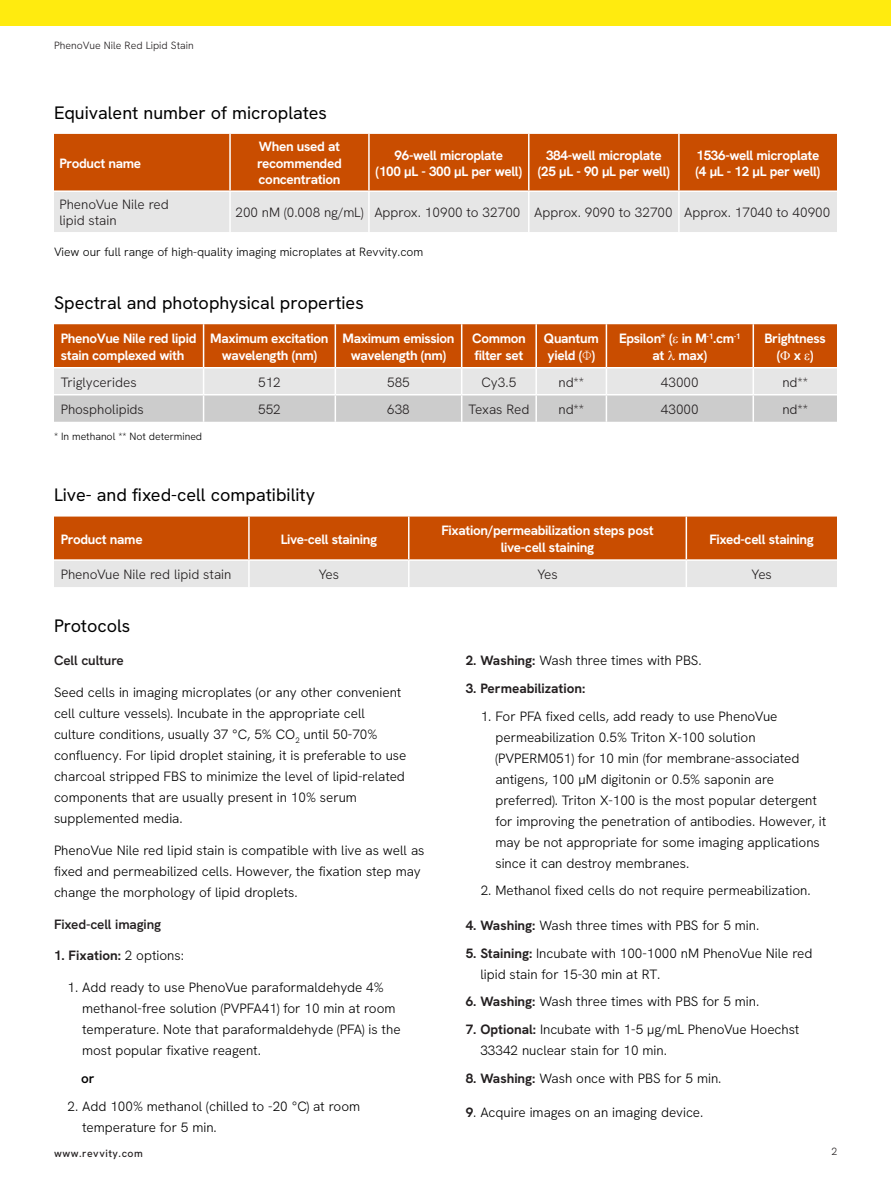
<style>
.page{position:relative;width:891px;height:1188px;background:#fff}
.page>*{position:absolute;margin:0;border:0;box-sizing:border-box;transform-origin:0 0}
.Sub_Head{font:18px "Hanken Grotesk";color:#000}
.Body_Copy{font:300 13.5px/21px "Hanken Grotesk";color:#000}
.Table_Head{font:700 13.5px/16.5px "Hanken Grotesk";letter-spacing:-.025em;color:#fff;text-align:center}
.Table_Body_Black{font:300 13.5px/16.5px "Hanken Grotesk";color:#231f20}
.Body_Copy-2{font:700 13.5px "Hanken Grotesk";color:#231f20}
.Paragraph_Title{font:600 13.5px "Hanken Grotesk";letter-spacing:-.01em;color:#231f20}
.Body_Copy-3{font:600 13.5px "Hanken Grotesk";color:#000}
.Captions{font:300 12px "Hanken Grotesk";color:#000}
.t1{font:300 10.5px "Hanken Grotesk";color:#231f20}
.Captions-2{font:300 10.5px "Hanken Grotesk";color:#000}
.t2{font:500 10.5px "Hanken Grotesk";letter-spacing:.05em;color:#231f20}
.s1{font-family:"Source Serif Pro";font-weight:300}
.s2{font-weight:300;color:#000}
.s3{font-weight:700;color:#231f20}
</style>
<div class="page">
<div style="left:0;top:0;width:891px;height:26px;background:#ffeb0f"></div>
<div style="left:54px;top:134px;width:783px;height:56px;background:#c94d00"></div>
<div style="left:54px;top:192px;width:783px;height:40px;background:#e6e6e6"></div>
<hr style="left:229px;top:134px;width:2px;height:56px;background:#fff">
<hr style="left:368px;top:134px;width:2px;height:56px;background:#fff">
<hr style="left:528px;top:134px;width:2px;height:56px;background:#fff">
<hr style="left:678px;top:134px;width:2px;height:56px;background:#fff">
<hr style="left:229px;top:192px;width:2px;height:40px;background:#fff">
<hr style="left:368px;top:192px;width:2px;height:40px;background:#fff">
<hr style="left:528px;top:192px;width:2px;height:40px;background:#fff">
<hr style="left:678px;top:192px;width:2px;height:40px;background:#fff">
<svg style="left:54px;top:517px;width:783px;height:70px;background:#d58a5c"></svg>
<svg style="left:54px;top:324px;width:783px;height:98px;background:#d39e7d"></svg>
<p class="t1" style="left:54px;top:39px;width:141px">PhenoVue Nile Red Lipid Stain</p>
<p class="Sub_Head" style="left:54px;top:101px;width:275px">Equivalent number of microplates</p>
<p class="Table_Head" style="left:59px;top:155px;width:83px">Product name</p>
<p class="Table_Head" style="left:257px;top:138px;width:86px;text-align:left">When used at recommended concentration</p>
<p class="Table_Head" style="left:376px;top:146px;width:148px">96-well microplate<br>(100 μL - 300 μL per well)</p>
<p class="Table_Head" style="left:538px;top:146px;width:134px">384-well microplate (25 μL - 90 μL per well)</p>
<p class="Table_Head" style="left:696px;top:146px;width:126px;text-align:left">1536-well microplate (4 μL - 12 μL per well)</p>
<p class="Table_Body_Black" style="left:59px;top:195px;width:111px">PhenoVue Nile red lipid stain</p>
<p class="Table_Body_Black" style="left:235px;top:204px;width:130px">200 nM (0.008 ng/mL)</p>
<p class="Table_Body_Black" style="left:374px;top:204px;width:148px">Approx. 10900 to 32700</p>
<p class="Table_Body_Black" style="left:534px;top:204px;width:140px">Approx. 9090 to 32700</p>
<p class="Table_Body_Black" style="left:684px;top:204px;width:148px">Approx. 17040 to 40900</p>
<p class="Captions" style="left:54px;top:244px;width:371px">View our full range of high-quality imaging microplates at Revvity.com</p>
<p class="Sub_Head" style="left:54px;top:291px;width:311px">Spectral and photophysical properties</p>
<p class="Table_Head" style="left:61px;top:330px;width:137px;text-align:left">PhenoVue Nile red lipid stain complexed with</p>
<p class="Table_Head" style="left:210px;top:330px;width:120px">Maximum excitation wavelength (nm)</p>
<p class="Table_Head" style="left:342px;top:330px;width:114px">Maximum emission wavelength (nm)</p>
<p class="Table_Head" style="left:472px;top:330px;width:55px;text-align:left">Common filter set</p>
<p class="Table_Head" style="left:544px;top:330px;width:57px;text-align:left">Quantum yield (<span class="s1">Φ</span>)</p>
<p class="Table_Head" style="left:619px;top:330px;width:123px">Epsilon* ( in M<sup>-1</sup>.cm<sup>-1 </sup>at max)</p>
<p class="Table_Head" style="left:764px;top:330px;width:63px">Brightness ( x )</p>
<p class="Table_Body_Black" style="left:61px;top:373px;width:77px">Triglycerides</p>
<p class="Table_Body_Black" style="left:258px;top:373px;width:24px">512</p>
<p class="Table_Body_Black" style="left:387px;top:373px;width:24px">585</p>
<p class="Table_Body_Black" style="left:482px;top:373px;width:36px">Cy3.5</p>
<p class="Table_Body_Black" style="left:559px;top:373px;width:27px">nd**</p>
<p class="Table_Body_Black" style="left:661px;top:373px;width:39px">43000</p>
<p class="Table_Body_Black" style="left:782px;top:373px;width:27px">nd**</p>
<p class="Table_Body_Black" style="left:61px;top:400px;width:85px">Phospholipids</p>
<p class="Table_Body_Black" style="left:258px;top:400px;width:24px">552</p>
<p class="Table_Body_Black" style="left:387px;top:400px;width:24px">638</p>
<p class="Table_Body_Black" style="left:468px;top:400px;width:62px">Texas Red</p>
<p class="Table_Body_Black" style="left:559px;top:400px;width:27px">nd**</p>
<p class="Table_Body_Black" style="left:661px;top:400px;width:39px">43000</p>
<p class="Table_Body_Black" style="left:782px;top:400px;width:27px">nd**</p>
<p class="Captions-2" style="left:54px;top:429px;width:150px">* In methanol ** Not determined</p>
<p class="Sub_Head" style="left:54px;top:483px;width:263px">Live- and fixed-cell compatibility</p>
<p class="Table_Head" style="left:61px;top:530px;width:83px">Product name</p>
<p class="Table_Head" style="left:281px;top:530px;width:98px">Live-cell staining</p>
<p class="Table_Head" style="left:441px;top:522px;width:214px">Fixation/permeabilization steps post live‑cell staining</p>
<p class="Table_Head" style="left:709px;top:530px;width:106px">Fixed-cell staining</p>
<p class="Table_Body_Black" style="left:61px;top:566px;width:172px">PhenoVue Nile red lipid stain</p>
<p class="Table_Body_Black" style="left:319px;top:566px;width:22px">Yes</p>
<p class="Table_Body_Black" style="left:537px;top:566px;width:22px">Yes</p>
<p class="Table_Body_Black" style="left:751px;top:566px;width:22px">Yes</p>
<p class="Sub_Head" style="left:54px;top:614px;width:78px">Protocols</p>
<p class="Paragraph_Title" style="left:54px;top:652px;width:71px">Cell culture</p>
<p class="Body_Copy" style="left:54px;top:682px;width:354px">Seed cells in imaging microplates (or any other convenient cell culture vessels). Incubate in the appropriate cell culture conditions, usually 37 °C, 5% CO<sub>2</sub> until 50-70% confluency. For lipid droplet staining, it is preferable to use charcoal stripped FBS to minimize the level of lipid-related components that are usually present in 10% serum supplemented media.</p>
<p class="Body_Copy" style="left:54px;top:839px;width:372px">PhenoVue Nile red lipid stain is compatible with live as well as fixed and permeabilized cells. However, the fixation step may change the morphology of lipid droplets.</p>
<p class="Paragraph_Title" style="left:54px;top:915px;width:109px">Fixed-cell imaging</p>
<p class="Body_Copy-2" style="left:54px;top:947px;width:132px">1. Fixation: <span class="s2">2 options:</span></p>
<p class="Body_Copy" style="left:82px;top:977px;width:320px;text-indent:-15px">1. Add ready to use PhenoVue paraformaldehyde 4% methanol-free solution (PVPFA41) for 10 min at room temperature. Note that paraformaldehyde (PFA) is the most popular fixative reagent.</p>
<p class="Body_Copy-3" style="left:81px;top:1070px;width:15px">or</p>
<p class="Body_Copy" style="left:82px;top:1095px;width:280px;text-indent:-15px">2. Add 100% methanol (chilled to -20 °C) at room temperature for 5 min.</p>
<p class="Body_Copy" style="left:466px;top:650px;width:238px"><span class="s3">2. Washing:</span> Wash three times with PBS.</p>
<p class="Body_Copy-2" style="left:466px;top:680px;width:121px">3. Permeabilization:</p>
<p class="Body_Copy" style="left:495px;top:705px;width:332px;text-indent:-15px">1. For PFA fixed cells, add ready to use PhenoVue permeabilization 0.5% Triton X-100 solution (PVPERM051) for 10 min (for membrane-associated antigens, 100 μM digitonin or 0.5% saponin are preferred). Triton X-100 is the most popular detergent for improving the penetration of antibodies. However, it may be not appropriate for some imaging applications since it can destroy membranes.</p>
<p class="Body_Copy" style="left:481px;top:880px;width:332px">2. Methanol fixed cells do not require permeabilization.</p>
<p class="Body_Copy" style="left:466px;top:914px;width:295px"><span class="s3">4. Washing:</span> Wash three times with PBS for 5 min.</p>
<p class="Body_Copy" style="left:480px;top:942px;width:334px;text-indent:-15px"><span class="s3">5. Staining:</span> Incubate with 100-1000 nM PhenoVue Nile red lipid stain for 15-30 min at RT.</p>
<p class="Body_Copy" style="left:466px;top:991px;width:295px"><span class="s3">6. Washing:</span> Wash three times with PBS for 5 min.</p>
<p class="Body_Copy" style="left:480px;top:1019px;width:321px;text-indent:-15px"><span class="s3">7. Optional:</span> Incubate with 1-5 μg/mL PhenoVue Hoechst<br>33342 nuclear stain for 10 min.</p>
<p class="Body_Copy" style="left:466px;top:1067px;width:257px"><span class="s3">8. Washing:</span> Wash once with PBS for 5 min.</p>
<p class="Body_Copy" style="left:466px;top:1102px;width:239px"><span class="s3">9</span>. Acquire images on an imaging device.</p>
<p class="t2" style="left:54px;top:1147px;width:90px">www.revvity.com</p>
<p class="t1" style="left:832px;top:1145px;width:7px">2</p>
</div>
